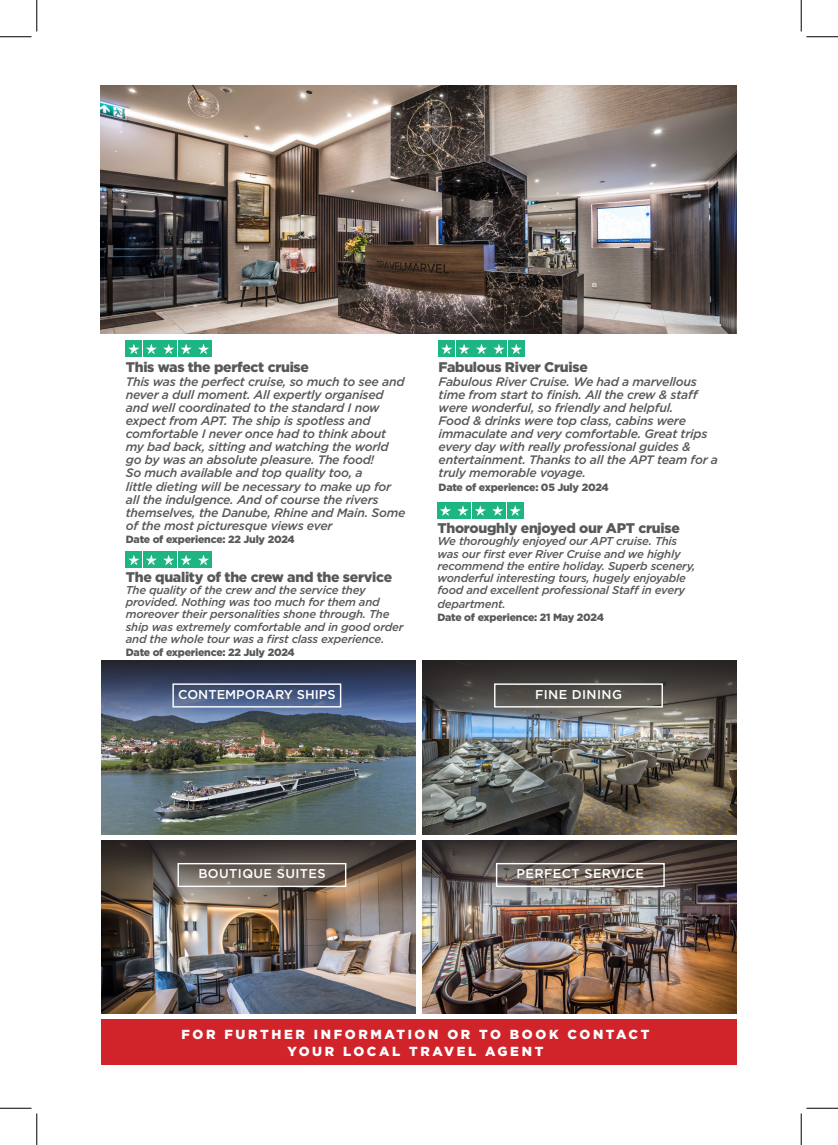
<style>
.page{position:relative;width:838px;height:1145px;background:#fff}
.page>*{position:absolute;margin:0;border:0;box-sizing:border-box;transform-origin:0 0}
.t1{font:900 14px "Gotham";letter-spacing:-.02em;color:#57585a}
.t2{font:900 13.12px/17.5px "Gotham";letter-spacing:.2em;color:#fff;text-align:center}
.t3{font:500 12.78px "Gotham";letter-spacing:.03em;color:#fff}
.t4{font:500 12.78px "Gotham";color:#fff}
.t5{font:italic 500 12.25px/13.1px "Gotham";letter-spacing:-.02em;color:#57585a}
.t6{font:italic 500 11.38px/12.4px "Gotham";letter-spacing:-.02em;color:#57585a}
.t7{font:900 10.5px "Gotham";letter-spacing:-.02em;color:#57585a}
</style>
<div class="page">
<img style="left:422px;top:939px;width:314px;height:75px">
<img style="left:101px;top:939px;width:314px;height:75px">
<img style="left:422px;top:759px;width:314px;height:75px">
<img style="left:101px;top:759px;width:314px;height:75px">
<img style="left:101px;top:85px;width:635px;height:248px">
<img style="left:422px;top:840px;width:314px;height:99px">
<img style="left:101px;top:840px;width:314px;height:99px">
<img style="left:101px;top:661px;width:314px;height:98px">
<img style="left:422px;top:661px;width:314px;height:98px">
<div style="left:172px;top:683px;width:169px;height:25px;border:1px solid #fff"></div>
<div style="left:177px;top:863px;width:169px;height:24px;border:1px solid #fff"></div>
<div style="left:496px;top:863px;width:168px;height:24px;border:1px solid #fff"></div>
<div style="left:494px;top:683px;width:169px;height:25px;border:1px solid #fff"></div>
<div style="left:126px;top:552px;width:16px;height:16px;background:#1db584"></div>
<div style="left:143px;top:552px;width:16px;height:16px;background:#1db584"></div>
<div style="left:161px;top:552px;width:16px;height:16px;background:#1db584"></div>
<div style="left:178px;top:552px;width:16px;height:16px;background:#1db584"></div>
<div style="left:195px;top:552px;width:16px;height:16px;background:#1db584"></div>
<svg style="left:128px;top:555px;width:11px;height:10px"></svg>
<svg style="left:146px;top:555px;width:11px;height:10px"></svg>
<svg style="left:163px;top:555px;width:11px;height:10px"></svg>
<svg style="left:180px;top:555px;width:12px;height:10px"></svg>
<svg style="left:198px;top:555px;width:11px;height:10px"></svg>
<div style="left:437px;top:503px;width:16px;height:16px;background:#1db584"></div>
<div style="left:455px;top:503px;width:16px;height:16px;background:#1db584"></div>
<div style="left:472px;top:503px;width:16px;height:16px;background:#1db584"></div>
<div style="left:489px;top:503px;width:16px;height:16px;background:#1db584"></div>
<div style="left:507px;top:503px;width:16px;height:16px;background:#1db584"></div>
<svg style="left:440px;top:505px;width:11px;height:11px"></svg>
<svg style="left:457px;top:505px;width:11px;height:11px"></svg>
<svg style="left:475px;top:505px;width:11px;height:11px"></svg>
<svg style="left:492px;top:505px;width:11px;height:11px"></svg>
<svg style="left:509px;top:505px;width:11px;height:11px"></svg>
<div style="left:438px;top:341px;width:16px;height:16px;background:#1db584"></div>
<div style="left:456px;top:341px;width:16px;height:16px;background:#1db584"></div>
<div style="left:473px;top:341px;width:16px;height:16px;background:#1db584"></div>
<div style="left:491px;top:341px;width:16px;height:16px;background:#1db584"></div>
<div style="left:508px;top:341px;width:16px;height:16px;background:#1db584"></div>
<svg style="left:441px;top:344px;width:11px;height:10px"></svg>
<svg style="left:458px;top:344px;width:11px;height:10px"></svg>
<svg style="left:476px;top:344px;width:11px;height:10px"></svg>
<svg style="left:493px;top:344px;width:11px;height:10px"></svg>
<svg style="left:511px;top:344px;width:11px;height:10px"></svg>
<div style="left:126px;top:341px;width:16px;height:16px;background:#1db584"></div>
<div style="left:143px;top:341px;width:16px;height:16px;background:#1db584"></div>
<div style="left:161px;top:341px;width:16px;height:16px;background:#1db584"></div>
<div style="left:178px;top:341px;width:16px;height:16px;background:#1db584"></div>
<div style="left:195px;top:341px;width:16px;height:16px;background:#1db584"></div>
<svg style="left:128px;top:344px;width:11px;height:10px"></svg>
<svg style="left:146px;top:344px;width:11px;height:10px"></svg>
<svg style="left:163px;top:344px;width:11px;height:10px"></svg>
<svg style="left:180px;top:344px;width:12px;height:10px"></svg>
<svg style="left:198px;top:344px;width:11px;height:10px"></svg>
<div style="left:101px;top:1019px;width:635px;height:46px;background:#d1232a"></div>
<hr style="left:0;top:36px;width:32px;height:1px;background:#000">
<hr style="left:806px;top:36px;width:31px;height:1px;background:#000">
<hr style="left:0;top:1108px;width:32px;height:1px;background:#000">
<hr style="left:806px;top:1108px;width:31px;height:1px;background:#000">
<hr style="left:36px;top:0;width:1px;height:31px;background:#000">
<hr style="left:36px;top:1113px;width:1px;height:32px;background:#000">
<hr style="left:800px;top:0;width:1px;height:31px;background:#000">
<hr style="left:800px;top:1113px;width:1px;height:32px;background:#000">
<p class="t1" style="left:126px;top:358px;width:185px">This was the perfect cruise</p>
<p class="t5" style="left:126px;top:375px;width:281px">This was the perfect cruise, so much to see and never a dull moment. All expertly organised and well coordinated to the standard I now expect from APT. The ship is spotless and comfortable I never once had to think about my bad back, sitting and watching the world go by was an absolute pleasure. The food!<br>So much available and top quality too, a<br>little dieting will be necessary to make up for all the indulgence. And of course the rivers themselves, the Danube, Rhine and Main. Some of the most picturesque views ever</p>
<p class="t7" style="left:126px;top:532px;width:170px">Date of experience: 22 July 2024</p>
<p class="t1" style="left:126px;top:567px;width:268px">The quality of the crew and the service</p>
<p class="t6" style="left:126px;top:584px;width:279px">The quality of the crew and the service they provided. Nothing was too much for them and moreover their personalities shone through. The ship was extremely comfortable and in good order and the whole tour was a first class experience.</p>
<p class="t7" style="left:126px;top:645px;width:170px">Date of experience: 22 July 2024</p>
<p class="t4" style="left:178px;top:686px;width:159px">CONTEMPORARY SHIPS</p>
<p class="t1" style="left:438px;top:358px;width:151px">Fabulous River Cruise</p>
<p class="t5" style="left:438px;top:375px;width:281px">Fabulous River Cruise. We had a marvellous time from start to finish. All the crew &amp; staff were wonderful, so friendly and helpful.<br>Food &amp; drinks were top class, cabins were immaculate and very comfortable. Great trips every day with really professional guides &amp; entertainment. Thanks to all the APT team for a truly memorable voyage.</p>
<p class="t7" style="left:438px;top:480px;width:172px">Date of experience: 05 July 2024</p>
<p class="t1" style="left:437px;top:519px;width:244px">Thoroughly enjoyed our APT cruise</p>
<p class="t6" style="left:437px;top:535px;width:259px">We thoroughly enjoyed our APT cruise. This was our first ever River Cruise and we highly recommend the entire holiday. Superb scenery, wonderful interesting tours, hugely enjoyable food and excellent professional Staff in every department.</p>
<p class="t7" style="left:437px;top:610px;width:168px">Date of experience: 21 May 2024</p>
<p class="t3" style="left:535px;top:686px;width:88px">FINE DINING</p>
<p class="t3" style="left:198px;top:866px;width:129px">BOUTIQUE SUITES</p>
<p class="t3" style="left:516px;top:866px;width:129px">PERFECT SERVICE</p>
<p class="t2" style="left:181px;top:1025px;width:469px">FOR FURTHER INFORMATION OR TO BOOK CONTACT<br>YOUR LOCAL TRAVEL AGENT</p>
</div>
